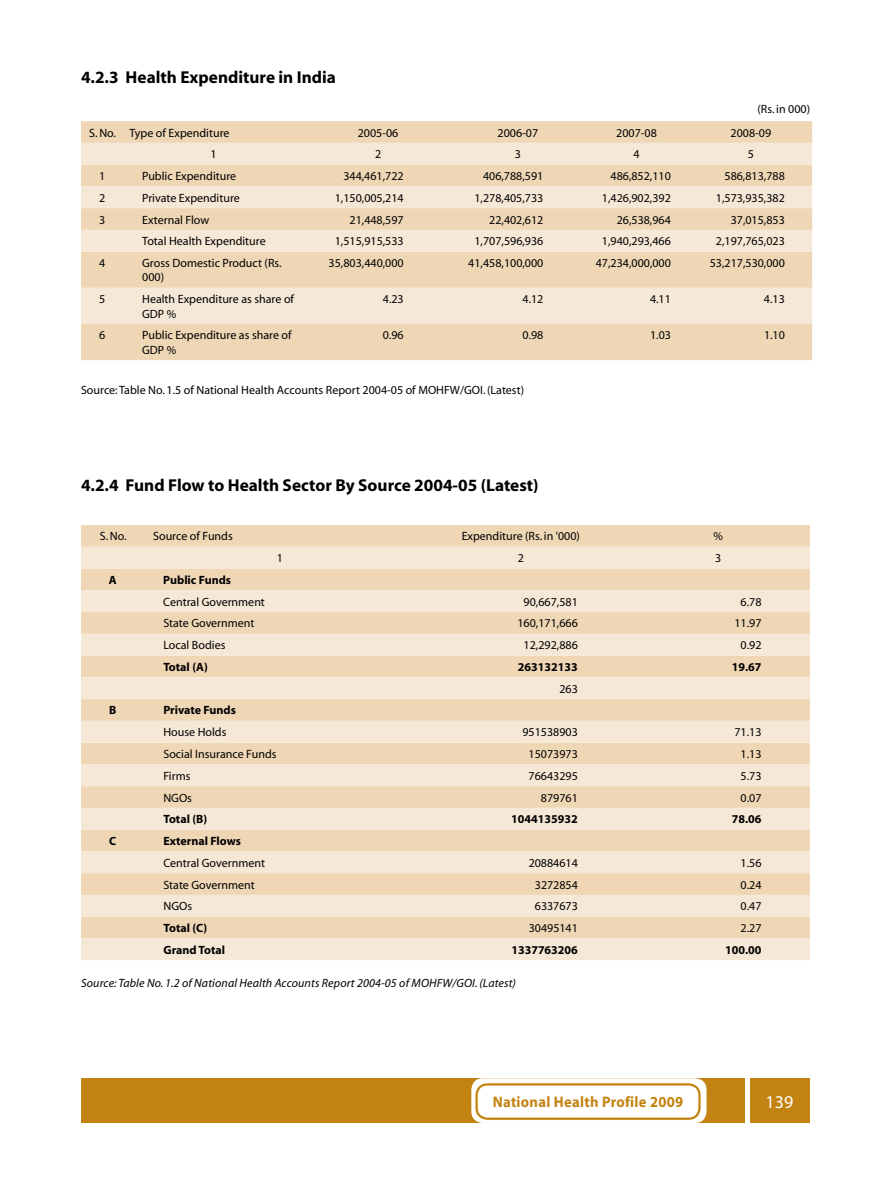
<style>
.page{position:relative;width:891px;height:1188px;background:#fff}
.page>*{position:absolute;margin:0;border:0;box-sizing:border-box;transform-origin:0 0}
.t1{font:18px "Myriad";color:#fff}
.t2{font:700 17.25px "Myriad";color:#000}
.t3{font:700 15.3px "Myriad";letter-spacing:.02em;color:#c38312;scale:.95 1}
.t4{font:12px/14.4px "Myriad";color:#000}
.t5{font:700 12px "Myriad";color:#000}
.t6{font:italic 12px "Myriad";letter-spacing:.01em;color:#000}
</style>
<div class="page">
<div style="left:81px;top:1079px;width:728px;height:44px;background:#c38312"></div>
<div style="left:472px;top:1079px;width:234px;height:43px;background:#fff;border-radius:11px"></div>
<div style="left:472px;top:1079px;width:234px;height:44px;border:1px solid #fff;border-radius:11px"></div>
<div style="left:475px;top:1083px;width:226px;height:37px;border:2px solid #c38312;border-radius:11px"></div>
<hr style="left:745px;top:1079px;width:4px;height:44px;background:#fff">
<div style="left:81px;top:121px;width:731px;height:239px;background:#efd7b6"></div>
<svg style="left:81px;top:143px;width:731px;height:181px;fill:#f6e8d6"></svg>
<div style="left:81px;top:525px;width:729px;height:22px;background:#efd7b6"></div>
<svg style="left:81px;top:547px;width:729px;height:413px;fill:#f6e8d6"></svg>
<h2 class="t2" style="left:81px;top:68px;width:257px">4.2.3 Health Expenditure in India</h2>
<p class="t4" style="left:758px;top:102px;width:54px">(Rs. in 000)</p>
<p class="t4" style="left:89px;top:126px;width:142px">S. No. Type of Expenditure</p>
<p class="t4" style="left:358px;top:126px;width:42px">2005-06</p>
<p class="t4" style="left:498px;top:126px;width:42px">2006-07</p>
<p class="t4" style="left:616px;top:126px;width:42px">2007-08</p>
<p class="t4" style="left:731px;top:126px;width:42px">2008-09</p>
<p class="t4" style="left:211px;top:148px;width:8px">1</p>
<p class="t4" style="left:375px;top:148px;width:8px">2</p>
<p class="t4" style="left:515px;top:148px;width:8px">3</p>
<p class="t4" style="left:633px;top:148px;width:8px">4</p>
<p class="t4" style="left:748px;top:148px;width:8px">5</p>
<p class="t4" style="left:99px;top:169px;width:8px">1</p>
<p class="t4" style="left:142px;top:169px;width:96px">Public Expenditure</p>
<p class="t4" style="left:343px;top:169px;width:62px">344,461,722</p>
<p class="t4" style="left:483px;top:169px;width:62px">406,788,591</p>
<p class="t4" style="left:611px;top:169px;width:62px">486,852,110</p>
<p class="t4" style="left:725px;top:169px;width:62px">586,813,788</p>
<p class="t4" style="left:99px;top:191px;width:8px">2</p>
<p class="t4" style="left:142px;top:191px;width:99px">Private Expenditure</p>
<p class="t4" style="left:335px;top:191px;width:71px">1,150,005,214</p>
<p class="t4" style="left:474px;top:191px;width:71px">1,278,405,733</p>
<p class="t4" style="left:602px;top:191px;width:71px">1,426,902,392</p>
<p class="t4" style="left:716px;top:191px;width:71px">1,573,935,382</p>
<p class="t4" style="left:99px;top:213px;width:8px">3</p>
<p class="t4" style="left:142px;top:213px;width:69px">External Flow</p>
<p class="t4" style="left:350px;top:213px;width:56px">21,448,597</p>
<p class="t4" style="left:489px;top:213px;width:56px">22,402,612</p>
<p class="t4" style="left:617px;top:213px;width:56px">26,538,964</p>
<p class="t4" style="left:731px;top:213px;width:56px">37,015,853</p>
<p class="t4" style="left:142px;top:235px;width:125px">Total Health Expenditure</p>
<p class="t4" style="left:335px;top:235px;width:71px">1,515,915,533</p>
<p class="t4" style="left:474px;top:235px;width:71px">1,707,596,936</p>
<p class="t4" style="left:602px;top:235px;width:71px">1,940,293,466</p>
<p class="t4" style="left:716px;top:235px;width:71px">2,197,765,023</p>
<p class="t4" style="left:99px;top:256px;width:8px">4</p>
<p class="t4" style="left:142px;top:256px;width:141px">Gross Domestic Product (Rs.<br>000)</p>
<p class="t4" style="left:329px;top:256px;width:77px">35,803,440,000</p>
<p class="t4" style="left:468px;top:256px;width:77px">41,458,100,000</p>
<p class="t4" style="left:596px;top:256px;width:77px">47,234,000,000</p>
<p class="t4" style="left:710px;top:256px;width:77px">53,217,530,000</p>
<p class="t4" style="left:99px;top:293px;width:8px">5</p>
<p class="t4" style="left:142px;top:293px;width:153px">Health Expenditure as share of<br>GDP %</p>
<p class="t4" style="left:383px;top:293px;width:22px">4.23</p>
<p class="t4" style="left:523px;top:293px;width:22px">4.12</p>
<p class="t4" style="left:650px;top:293px;width:22px">4.11</p>
<p class="t4" style="left:764px;top:293px;width:22px">4.13</p>
<p class="t4" style="left:99px;top:329px;width:8px">6</p>
<p class="t4" style="left:142px;top:329px;width:151px">Public Expenditure as share of<br>GDP %</p>
<p class="t4" style="left:383px;top:329px;width:22px">0.96</p>
<p class="t4" style="left:523px;top:329px;width:22px">0.98</p>
<p class="t4" style="left:650px;top:329px;width:22px">1.03</p>
<p class="t4" style="left:764px;top:329px;width:22px">1.10</p>
<p class="t4" style="left:81px;top:383px;width:445px">Source: Table No. 1.5 of National Health Accounts Report 2004-05 of MOHFW/GOI. (Latest)</p>
<h2 class="t2" style="left:81px;top:477px;width:459px">4.2.4 Fund Flow to Health Sector By Source 2004-05 (Latest)</h2>
<p class="t4" style="left:100px;top:530px;width:28px">S. No.</p>
<p class="t4" style="left:153px;top:530px;width:81px">Source of Funds</p>
<p class="t4" style="left:462px;top:530px;width:120px">Expenditure (Rs. in '000)</p>
<p class="t4" style="left:713px;top:530px;width:11px">%</p>
<p class="t4" style="left:277px;top:552px;width:8px">1</p>
<p class="t4" style="left:518px;top:552px;width:8px">2</p>
<p class="t4" style="left:715px;top:552px;width:8px">3</p>
<p class="t5" style="left:109px;top:574px;width:9px">A</p>
<p class="t5" style="left:163px;top:574px;width:69px">Public Funds</p>
<p class="t4" style="left:163px;top:595px;width:103px">Central Government</p>
<p class="t4" style="left:524px;top:595px;width:56px">90,667,581</p>
<p class="t4" style="left:741px;top:595px;width:22px">6.78</p>
<p class="t4" style="left:163px;top:617px;width:93px">State Government</p>
<p class="t4" style="left:517px;top:617px;width:62px">160,171,666</p>
<p class="t4" style="left:734px;top:617px;width:29px">11.97</p>
<p class="t4" style="left:163px;top:639px;width:64px">Local Bodies</p>
<p class="t4" style="left:524px;top:639px;width:56px">12,292,886</p>
<p class="t4" style="left:741px;top:639px;width:22px">0.92</p>
<p class="t5" style="left:163px;top:661px;width:46px">Total (A)</p>
<p class="t5" style="left:518px;top:661px;width:61px">263132133</p>
<p class="t5" style="left:732px;top:661px;width:31px">19.67</p>
<p class="t4" style="left:559px;top:682px;width:20px">263</p>
<p class="t5" style="left:109px;top:704px;width:9px">B</p>
<p class="t5" style="left:163px;top:704px;width:74px">Private Funds</p>
<p class="t4" style="left:163px;top:726px;width:65px">House Holds</p>
<p class="t4" style="left:522px;top:726px;width:57px">951538903</p>
<p class="t4" style="left:734px;top:726px;width:29px">71.13</p>
<p class="t4" style="left:163px;top:747px;width:115px">Social Insurance Funds</p>
<p class="t4" style="left:529px;top:747px;width:51px">15073973</p>
<p class="t4" style="left:741px;top:747px;width:22px">1.13</p>
<p class="t4" style="left:163px;top:769px;width:29px">Firms</p>
<p class="t4" style="left:529px;top:769px;width:51px">76643295</p>
<p class="t4" style="left:741px;top:769px;width:22px">5.73</p>
<p class="t4" style="left:163px;top:791px;width:30px">NGOs</p>
<p class="t4" style="left:541px;top:791px;width:38px">879761</p>
<p class="t4" style="left:741px;top:791px;width:22px">0.07</p>
<p class="t5" style="left:163px;top:813px;width:45px">Total (B)</p>
<p class="t5" style="left:511px;top:813px;width:68px">1044135932</p>
<p class="t5" style="left:732px;top:813px;width:31px">78.06</p>
<p class="t5" style="left:109px;top:835px;width:9px">C</p>
<p class="t5" style="left:163px;top:835px;width:79px">External Flows</p>
<p class="t4" style="left:163px;top:856px;width:103px">Central Government</p>
<p class="t4" style="left:529px;top:856px;width:51px">20884614</p>
<p class="t4" style="left:741px;top:856px;width:22px">1.56</p>
<p class="t4" style="left:163px;top:878px;width:93px">State Government</p>
<p class="t4" style="left:535px;top:878px;width:45px">3272854</p>
<p class="t4" style="left:741px;top:878px;width:22px">0.24</p>
<p class="t4" style="left:163px;top:900px;width:30px">NGOs</p>
<p class="t4" style="left:535px;top:900px;width:45px">6337673</p>
<p class="t4" style="left:741px;top:900px;width:22px">0.47</p>
<p class="t5" style="left:163px;top:922px;width:45px">Total (C)</p>
<p class="t4" style="left:529px;top:921px;width:51px">30495141</p>
<p class="t4" style="left:741px;top:921px;width:22px">2.27</p>
<p class="t5" style="left:163px;top:944px;width:63px">Grand Total</p>
<p class="t5" style="left:511px;top:944px;width:68px">1337763206</p>
<p class="t5" style="left:725px;top:944px;width:38px">100.00</p>
<p class="t6" style="left:81px;top:977px;width:436px">Source: Table No. 1.2 of National Health Accounts Report 2004-05 of MOHFW/GOI. (Latest)</p>
<p class="t3" style="left:493px;top:1094px;width:202px">National Health Profile 2009</p>
<h1 class="t1" style="left:766px;top:1093px;width:29px">139</h1>
</div>
